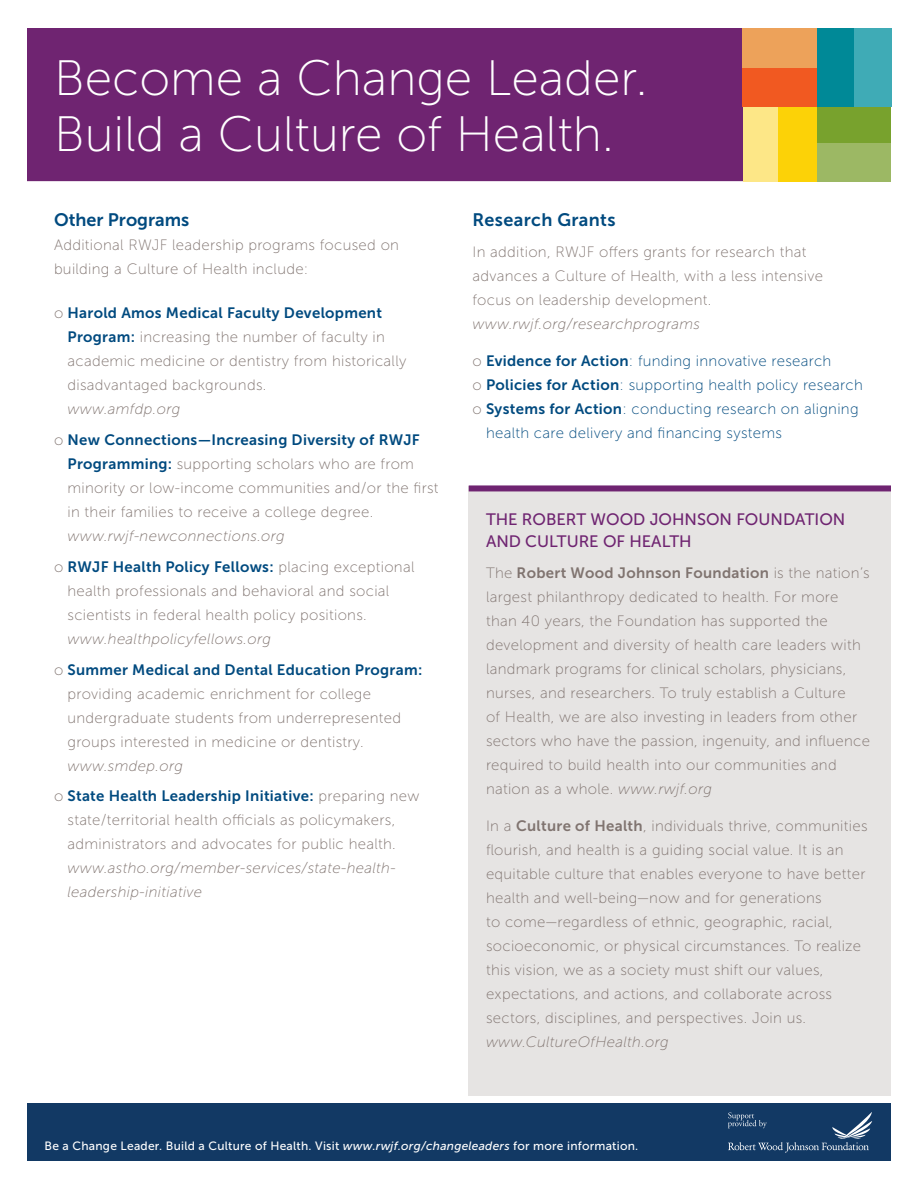
<style>
.page{position:relative;width:918px;height:1188px;background:#fff}
.page>*{position:absolute;margin:0;border:0;box-sizing:border-box;transform-origin:0 0}
.Headlines{font:49.65px/55.5px "Museo Sans 100";color:#fff}
.Bullets{font:18px "Museo Sans 700";letter-spacing:.015em;color:#004a7f}
.t1{font:16.5px/21.6px "Museo Sans 500";color:#6f2471}
.Body{font:15px/24px "Museo Sans 100";letter-spacing:.02em;color:#807470}
.Bullets-2{font:15px/24px "Museo Sans 100";letter-spacing:.02em;color:#807470}
.Bullets-3{font:15px/24px "Museo Sans 100";letter-spacing:.02em;color:#004a7f}
.Bullets-4{font:12px "Museo Sans 500";letter-spacing:.02em;color:#fff}
.s1{font-family:"Museo Sans 700";color:#004a7f}
.s2{font-style:italic}
.s3{color:#807470}
.s4{font-family:"Museo Sans 700"}
</style>
<div class="page">
<div style="left:469px;top:486px;width:422px;height:609px;background:#e6e4e3"></div>
<div style="left:27px;top:28px;width:864px;height:153px;background:#6f2471"></div>
<div style="left:469px;top:485px;width:422px;height:6px;background:#6f2471"></div>
<div style="left:27px;top:1104px;width:864px;height:57px;background:#123964"></div>
<svg style="left:728px;top:1112px;width:144px;height:41px"></svg>
<div style="left:812px;top:106px;width:79px;height:37px;background:#78a22d"></div>
<div style="left:812px;top:143px;width:79px;height:38px;background:#9cb864"></div>
<div style="left:817px;top:28px;width:37px;height:79px;background:#008997"></div>
<div style="left:854px;top:28px;width:37px;height:79px;background:#3fabb6"></div>
<div style="left:743px;top:68px;width:74px;height:39px;background:#f15921"></div>
<div style="left:743px;top:28px;width:74px;height:40px;background:#eda25a"></div>
<div style="left:778px;top:107px;width:39px;height:74px;background:#fcd207"></div>
<div style="left:743px;top:107px;width:35px;height:74px;background:#fde787"></div>
<p class="Headlines" style="left:54px;top:51px;width:595px">Become a Change Leader.<br>Build a Culture of Health.</p>
<p class="Bullets" style="left:54px;top:210px;width:137px">Other Programs</p>
<p class="Body" style="left:54px;top:233px;width:347px">Additional RWJF leadership programs focused on building a Culture of Health include:</p>
<p class="Bullets-2" style="left:68px;top:301px;width:340px;text-indent:-14px">o <span class="s1">Harold Amos Medical Faculty Development Program:</span> increasing the number of faculty in academic medicine or dentistry from historically disadvantaged backgrounds.<br><span class="s2">www.amfdp.org</span></p>
<p class="Bullets-2" style="left:68px;top:428px;width:373px;text-indent:-14px">o <span class="s1">New Connections—Increasing Diversity of RWJF Programming:</span> supporting scholars who are from minority or low-income communities and/or the first in their families to receive a college degree. <span class="s2">www.rwjf-newconnections.org</span></p>
<p class="Bullets-2" style="left:68px;top:555px;width:349px;text-indent:-14px">o <span class="s1">RWJF Health Policy Fellows:</span> placing exceptional health professionals and behavioral and social scientists in federal health policy positions. <span class="s2">www.healthpolicyfellows.org</span></p>
<p class="Bullets-2" style="left:68px;top:658px;width:356px;text-indent:-14px">o <span class="s1">Summer Medical and Dental Education Program: </span>providing academic enrichment for college undergraduate students from underrepresented groups interested in medicine or dentistry. <span class="s2">www.smdep.org</span></p>
<p class="Bullets-2" style="left:68px;top:784px;width:353px;text-indent:-14px">o <span class="s1">State Health Leadership Initiative:</span> preparing new state/territorial health officials as policymakers, administrators and advocates for public health. <span class="s2">www.astho.org/member-services/state-health&shy;leadership-initiative</span></p>
<p class="Bullets" style="left:472px;top:210px;width:145px">Research Grants</p>
<p class="Body" style="left:472px;top:240px;width:352px">In addition, RWJF offers grants for research that advances a Culture of Health, with a less intensive focus on leadership development. <span class="s2">www.rwjf.org/researchprograms</span></p>
<p class="Bullets-3" style="left:472px;top:349px;width:360px"><span class="s3">o</span> <span class="s4">Evidence for Action</span>: funding innovative research</p>
<p class="Bullets-3" style="left:472px;top:373px;width:392px"><span class="s3">o</span> <span class="s4">Policies for Action</span>: supporting health policy research</p>
<p class="Bullets-3" style="left:486px;top:397px;width:374px;text-indent:-14px"><span class="s3">o</span> <span class="s4">Systems for Action</span>: conducting research on aligning health care delivery and financing systems</p>
<p class="t1" style="left:486px;top:509px;width:361px">THE ROBERT WOOD JOHNSON FOUNDATION<br>AND CULTURE OF HEALTH</p>
<p class="Body" style="left:486px;top:561px;width:386px">The <span class="s4">Robert Wood Johnson Foundation</span> is the nation’s largest philanthropy dedicated to health. For more than 40 years, the Foundation has supported the development and diversity of health care leaders with landmark programs for clinical scholars, physicians, nurses, and researchers. To truly establish a Culture<br>of Health, we are also investing in leaders from other sectors who have the passion, ingenuity, and influence required to build health into our communities and nation as a whole. <span class="s2">www.rwjf.org</span></p>
<p class="Body" style="left:486px;top:814px;width:383px">In a <span class="s4">Culture of Health</span>, individuals thrive, communities flourish, and health is a guiding social value. It is an equitable culture that enables everyone to have better health and well-being—now and for generations<br>to come—regardless of ethnic, geographic, racial, socioeconomic, or physical circumstances. To realize this vision, we as a society must shift our values, expectations, and actions, and collaborate across sectors, disciplines, and perspectives. Join us. <span class="s2">www.CultureOfHealth.org</span></p>
<p class="Bullets-4" style="left:45px;top:1139px;width:595px">Be a Change Leader. Build a Culture of Health. Visit <span class="s2">www.rwjf.org/changeleaders</span> for more information.</p>
</div>
